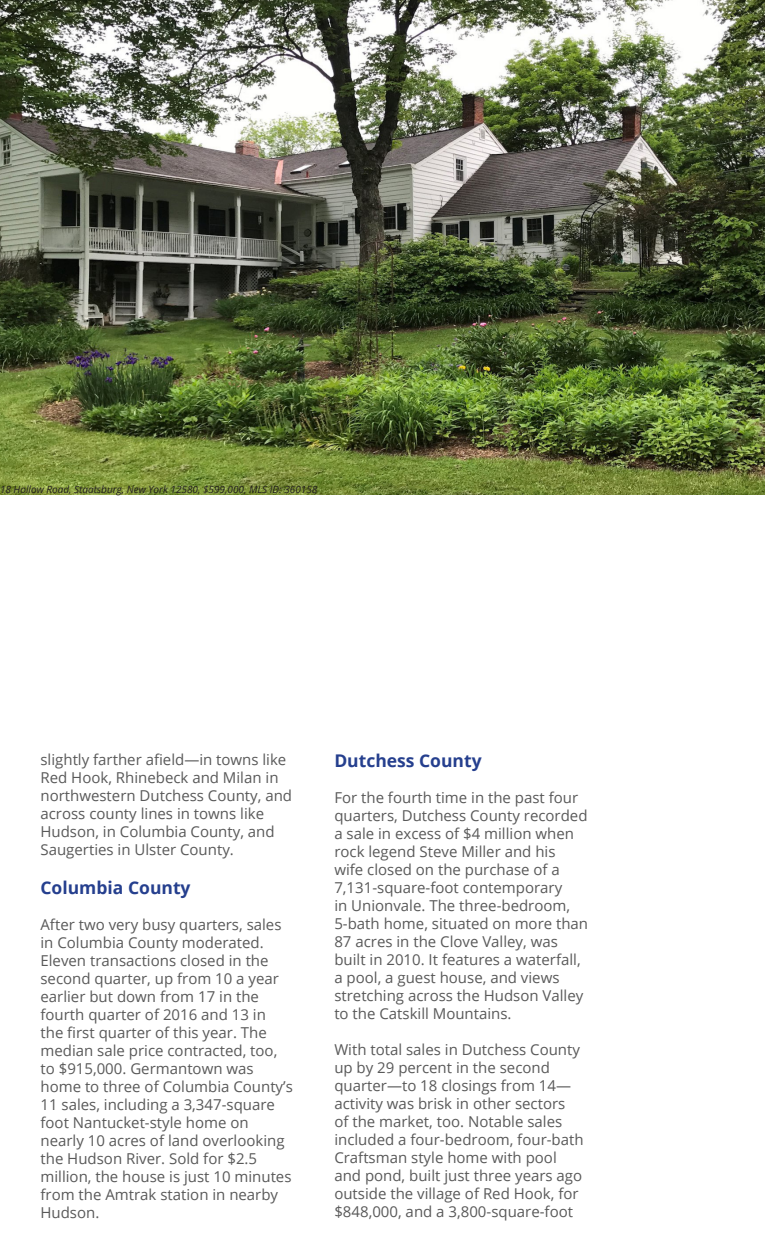
<style>
.page{position:relative;width:765px;height:1260px;background:#fff}
.page>*{position:absolute;margin:0;border:0;box-sizing:border-box;transform-origin:0 0}
.t1{font:700 17.5px "Open Sans";color:#253f8e}
.t2{font:15px/18px "Open Sans";color:#595959}
.t3{font:italic 10px "Open Sans";color:#231f20}
</style>
<div class="page">
<img style="left:0;top:0;width:765px;height:495px">
<p class="t3" style="left:0;top:482px;width:319px">18 Hollow Road, Staatsburg, New York 12580, $599,000, MLS ID: 360158</p>
<p class="t2" style="left:41px;top:750px;width:253px">slightly farther afield—in towns like Red Hook, Rhinebeck and Milan in northwestern Dutchess County, and across county lines in towns like Hudson, in Columbia County, and Saugerties in Ulster County.</p>
<p class="t1" style="left:41px;top:876px;width:152px">Columbia County</p>
<p class="t2" style="left:41px;top:915px;width:254px">After two very busy quarters, sales in Columbia County moderated.<br>Eleven transactions closed in the second quarter, up from 10 a year earlier but down from 17 in the fourth quarter of 2016 and 13 in<br>the first quarter of this year. The median sale price contracted, too, to $915,000. Germantown was home to three of Columbia County’s<br>11 sales, including a 3,347-square foot Nantucket-style home on nearly 10 acres of land overlooking the Hudson River. Sold for $2.5 million, the house is just 10 minutes from the Amtrak station in nearby<br>Hudson.</p>
<p class="t1" style="left:334px;top:748px;width:149px">Dutchess County</p>
<p class="t2" style="left:334px;top:788px;width:255px">For the fourth time in the past four quarters, Dutchess County recorded a sale in excess of $4 million when rock legend Steve Miller and his wife closed on the purchase of a 7,131-square-foot contemporary<br>in Unionvale. The three-bedroom, 5-bath home, situated on more than 87 acres in the Clove Valley, was built in 2010. It features a waterfall, a pool, a guest house, and views stretching across the Hudson Valley to the Catskill Mountains.</p>
<p class="t2" style="left:334px;top:1040px;width:251px">With total sales in Dutchess County up by 29 percent in the second quarter—to 18 closings from 14— activity was brisk in other sectors<br>of the market, too. Notable sales included a four-bedroom, four-bath Craftsman style home with pool and pond, built just three years ago outside the village of Red Hook, for $848,000, and a 3,800-square-foot</p>
</div>
